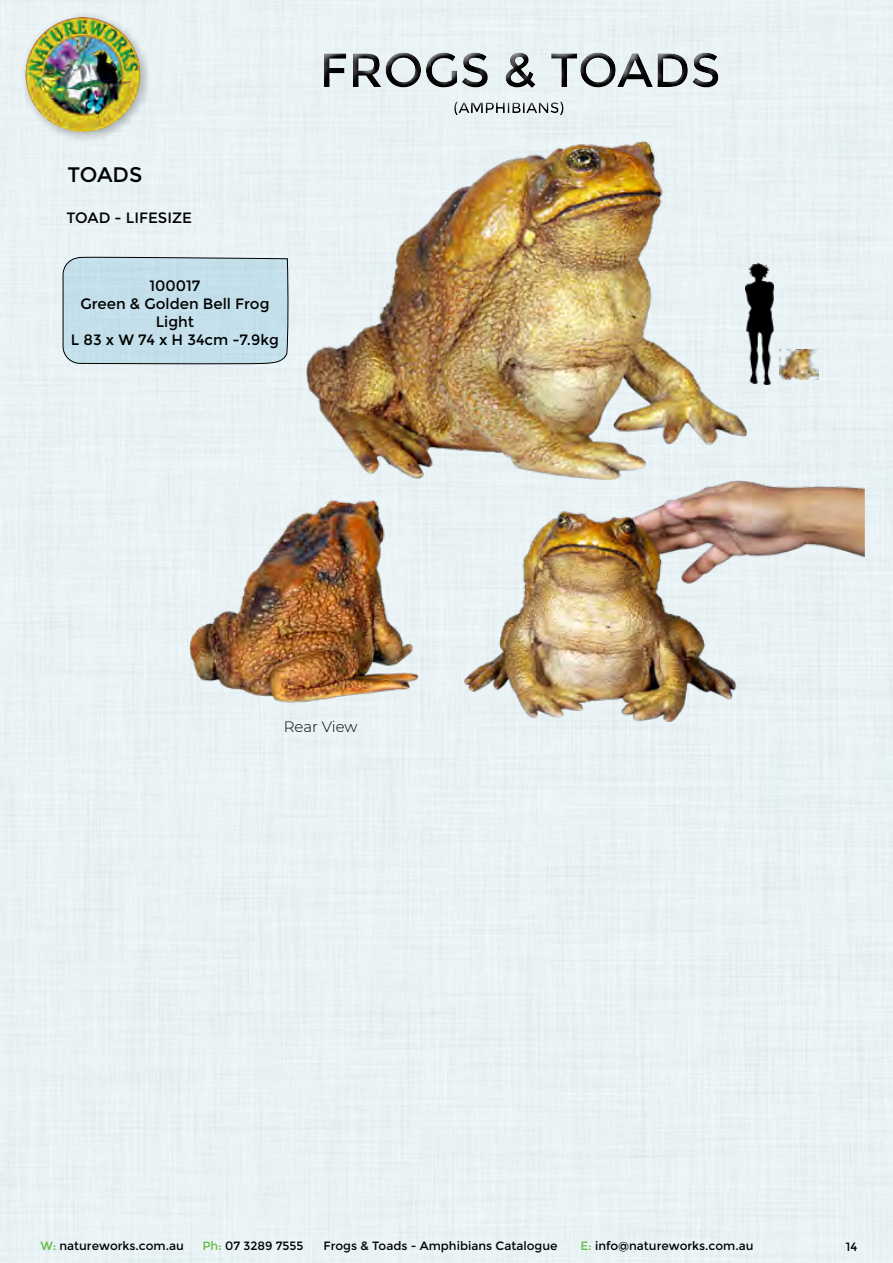
<style>
.page{position:relative;width:893px;height:1263px;background:#e9f2f4}
.page>*{position:absolute;margin:0;border:0;box-sizing:border-box;transform-origin:0 0}
.t1{font:21px "Montserrat";letter-spacing:-.01em;color:#000}
.t2{font:15px/18px "Montserrat";color:#000;text-align:center}
.t3{font:300 15px "Montserrat";letter-spacing:-.005em;color:#000}
.t4{font:12px "Montserrat";color:#000}
.s1{color:#65bc46}
</style>
<div class="page">
<div style="left:20px;top:12px;width:132px;height:131px;background:#000;opacity:.3"></div>
<img style="left:26px;top:17px;width:114px;height:115px;border-radius:57px">
<div style="left:313px;top:42px;width:412px;height:52px;background:#eaf3f5"></div>
<div style="left:315px;top:48px;width:414px;height:50px;background:#000;opacity:.75"></div>
<div style="left:443px;top:91px;width:128px;height:28px;background:#ebf3f6"></div>
<div style="left:447px;top:96px;width:127px;height:23px;background:#000;opacity:.75"></div>
<img style="left:189px;top:486px;width:229px;height:230px">
<img style="left:307px;top:142px;width:439px;height:337px">
<img style="left:465px;top:480px;width:399px;height:242px">
<img style="left:746px;top:263px;width:27px;height:122px">
<img style="left:779px;top:350px;width:39px;height:29px">
<div style="left:62px;top:256px;width:226px;height:109px;background:#c3dfeb"></div>
<h1 class="t1" style="left:68px;top:163px;width:76px">TOADS</h1>
<p class="t2" style="left:67px;top:209px;width:127px">TOAD - LIFESIZE</p>
<p class="t2" style="left:71px;top:277px;width:209px">100017<br>Green &amp; Golden Bell Frog<br>Light<br>L 83 x W 74 x H 34cm -7.9kg</p>
<p class="t3" style="left:284px;top:717px;width:75px">Rear View</p>
<p class="t4" style="left:40px;top:1239px;width:145px"><span class="s1">W:</span> natureworks.com.au</p>
<p class="t4" style="left:202px;top:1239px;width:103px"><span class="s1">Ph:</span> 07 3289 7555</p>
<p class="t4" style="left:323px;top:1239px;width:235px">Frogs &amp; Toads - Amphibians Catalogue</p>
<p class="t4" style="left:580px;top:1239px;width:175px"><span class="s1">E:</span> info@natureworks.com.au</p>
<p class="t4" style="left:846px;top:1239px;width:13px">14</p>
</div>
